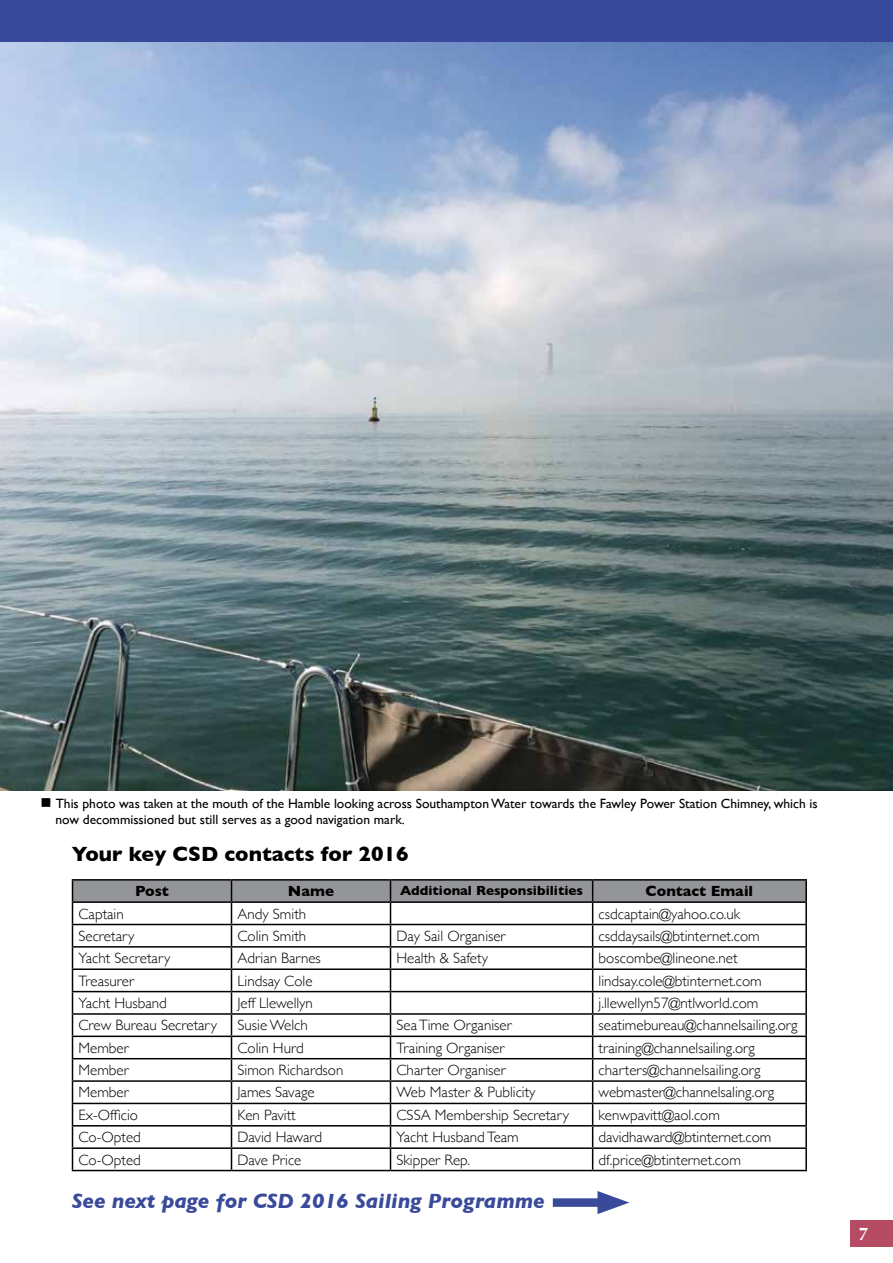
<style>
.page{position:relative;width:893px;height:1263px;background:#fff}
.page>*{position:absolute;margin:0;border:0;box-sizing:border-box;transform-origin:0 0}
.t1{font:italic 700 21px "Gill Sans";color:#394a9b}
.t2{font:700 21px "Gill Sans";color:#000}
.t3{font:700 18px "Optima";color:#fff}
.t4{font:300 15px "Gill Sans";color:#000}
.t5{font:700 15px "Gill Sans";color:#000}
.t6{font:13.5px/16.2px "Gill Sans";color:#000}
.t7{font:700 13.5px "Gill Sans";color:#000}
</style>
<div class="page">
<img style="left:0;top:41px;width:893px;height:750px">
<div style="left:0;top:0;width:893px;height:41px;background:#394a9b"></div>
<div style="left:850px;top:1220px;width:43px;height:27px;background:#b64b64"></div>
<hr style="left:805px;top:903px;width:2px;height:21px;background:#000">
<hr style="left:593px;top:924px;width:214px;height:1px;background:#000">
<hr style="left:805px;top:925px;width:2px;height:21px;background:#000">
<hr style="left:593px;top:946px;width:214px;height:2px;background:#000">
<hr style="left:805px;top:948px;width:2px;height:20px;background:#000">
<hr style="left:593px;top:968px;width:214px;height:2px;background:#000">
<hr style="left:805px;top:970px;width:2px;height:21px;background:#000">
<hr style="left:593px;top:991px;width:214px;height:1px;background:#000">
<hr style="left:805px;top:992px;width:2px;height:21px;background:#000">
<hr style="left:593px;top:1013px;width:214px;height:2px;background:#000">
<hr style="left:805px;top:1015px;width:2px;height:20px;background:#000">
<hr style="left:593px;top:1035px;width:214px;height:2px;background:#000">
<hr style="left:805px;top:1037px;width:2px;height:21px;background:#000">
<hr style="left:593px;top:1058px;width:214px;height:1px;background:#000">
<hr style="left:805px;top:1059px;width:2px;height:21px;background:#000">
<hr style="left:593px;top:1080px;width:214px;height:2px;background:#000">
<hr style="left:805px;top:1082px;width:2px;height:21px;background:#000">
<hr style="left:593px;top:1103px;width:214px;height:1px;background:#000">
<hr style="left:805px;top:1104px;width:2px;height:21px;background:#000">
<hr style="left:593px;top:1125px;width:214px;height:1px;background:#000">
<hr style="left:805px;top:1126px;width:2px;height:21px;background:#000">
<hr style="left:593px;top:1147px;width:214px;height:2px;background:#000">
<hr style="left:805px;top:1149px;width:2px;height:21px;background:#000">
<hr style="left:72px;top:1170px;width:159px;height:1px;background:#000">
<hr style="left:231px;top:1170px;width:159px;height:1px;background:#000">
<hr style="left:390px;top:1170px;width:203px;height:1px;background:#000">
<hr style="left:593px;top:1170px;width:214px;height:1px;background:#000">
<hr style="left:72px;top:879px;width:159px;height:1px;background:#000">
<svg style="left:72px;top:880px;width:734px;height:290px"></svg>
<hr style="left:231px;top:879px;width:159px;height:1px;background:#000">
<hr style="left:390px;top:879px;width:203px;height:1px;background:#000">
<hr style="left:593px;top:879px;width:214px;height:1px;background:#000">
<hr style="left:805px;top:880px;width:2px;height:21px;background:#000">
<hr style="left:72px;top:901px;width:159px;height:2px;background:#000">
<hr style="left:231px;top:901px;width:159px;height:2px;background:#000">
<hr style="left:390px;top:901px;width:203px;height:2px;background:#000">
<hr style="left:593px;top:901px;width:214px;height:2px;background:#000">
<div style="left:553px;top:1198px;width:58px;height:9px;background:#394a9b"></div>
<svg style="left:597px;top:1191px;width:32px;height:23px"></svg>
<p class="t6" style="left:55px;top:795px;width:764px;text-indent:-15px">■ This photo was taken at the mouth of the Hamble looking across Southampton Water towards the Fawley Power Station Chimney, which is now decommissioned but still serves as a good navigation mark.</p>
<h1 class="t2" style="left:72px;top:837px;width:338px">Your key CSD contacts for 2016</h1>
<p class="t5" style="left:135px;top:879px;width:35px">Post</p>
<p class="t5" style="left:288px;top:879px;width:48px">Name</p>
<p class="t7" style="left:400px;top:880px;width:185px">Additional Responsibilities</p>
<p class="t5" style="left:646px;top:879px;width:109px">Contact Email</p>
<p class="t4" style="left:78px;top:902px;width:47px">Captain</p>
<p class="t4" style="left:237px;top:902px;width:70px">Andy Smith</p>
<p class="t4" style="left:599px;top:902px;width:143px">csdcaptain@yahoo.co.uk</p>
<p class="t4" style="left:78px;top:924px;width:57px">Secretary</p>
<p class="t4" style="left:237px;top:924px;width:70px">Colin Smith</p>
<p class="t4" style="left:396px;top:924px;width:111px">Day Sail Organiser</p>
<p class="t4" style="left:599px;top:924px;width:163px">csddaysails@btinternet.com</p>
<p class="t4" style="left:78px;top:946px;width:93px">Yacht Secretary</p>
<p class="t4" style="left:237px;top:946px;width:85px">Adrian Barnes</p>
<p class="t4" style="left:396px;top:946px;width:93px">Health &amp; Safety</p>
<p class="t4" style="left:599px;top:946px;width:140px">boscombe@lineone.net</p>
<p class="t4" style="left:78px;top:969px;width:57px">Treasurer</p>
<p class="t4" style="left:237px;top:969px;width:77px">Lindsay Cole</p>
<p class="t4" style="left:599px;top:969px;width:165px">lindsay.cole@btinternet.com</p>
<p class="t4" style="left:78px;top:991px;width:90px">Yacht Husband</p>
<p class="t4" style="left:237px;top:991px;width:77px">Jeff Llewellyn</p>
<p class="t4" style="left:599px;top:991px;width:161px">j.llewellyn57@ntlworld.com</p>
<p class="t4" style="left:78px;top:1013px;width:140px">Crew Bureau Secretary</p>
<p class="t4" style="left:237px;top:1013px;width:72px">Susie Welch</p>
<p class="t4" style="left:396px;top:1013px;width:117px">Sea Time Organiser</p>
<p class="t4" style="left:599px;top:1013px;width:200px">seatimebureau@channelsailing.org</p>
<p class="t4" style="left:78px;top:1036px;width:52px">Member</p>
<p class="t4" style="left:237px;top:1036px;width:68px">Colin Hurd</p>
<p class="t4" style="left:396px;top:1036px;width:109px">Training Organiser</p>
<p class="t4" style="left:599px;top:1036px;width:158px">training@channelsailing.org</p>
<p class="t4" style="left:78px;top:1058px;width:52px">Member</p>
<p class="t4" style="left:237px;top:1058px;width:107px">Simon Richardson</p>
<p class="t4" style="left:396px;top:1058px;width:111px">Charter Organiser</p>
<p class="t4" style="left:599px;top:1058px;width:164px">charters@channelsailing.org</p>
<p class="t4" style="left:78px;top:1081px;width:52px">Member</p>
<p class="t4" style="left:237px;top:1081px;width:79px">James Savage</p>
<p class="t4" style="left:396px;top:1081px;width:141px">Web Master &amp; Publicity</p>
<p class="t4" style="left:599px;top:1081px;width:177px">webmaster@channelsaling.org</p>
<p class="t4" style="left:78px;top:1103px;width:61px">Ex-Officio</p>
<p class="t4" style="left:237px;top:1103px;width:60px">Ken Pavitt</p>
<p class="t4" style="left:396px;top:1103px;width:174px">CSSA Membership Secretary</p>
<p class="t4" style="left:599px;top:1103px;width:123px">kenwpavitt@aol.com</p>
<p class="t4" style="left:78px;top:1125px;width:64px">Co-Opted</p>
<p class="t4" style="left:237px;top:1125px;width:86px">David Haward</p>
<p class="t4" style="left:396px;top:1125px;width:124px">Yacht Husband Team</p>
<p class="t4" style="left:599px;top:1125px;width:174px">davidhaward@btinternet.com</p>
<p class="t4" style="left:78px;top:1148px;width:64px">Co-Opted</p>
<p class="t4" style="left:237px;top:1148px;width:65px">Dave Price</p>
<p class="t4" style="left:396px;top:1148px;width:75px">Skipper Rep.</p>
<p class="t4" style="left:599px;top:1148px;width:144px">df.price@btinternet.com</p>
<h1 class="t1" style="left:72px;top:1189px;width:474px">See next page for CSD 2016 Sailing Programme</h1>
<p class="t3" style="left:859px;top:1223px;width:12px">7</p>
</div>
